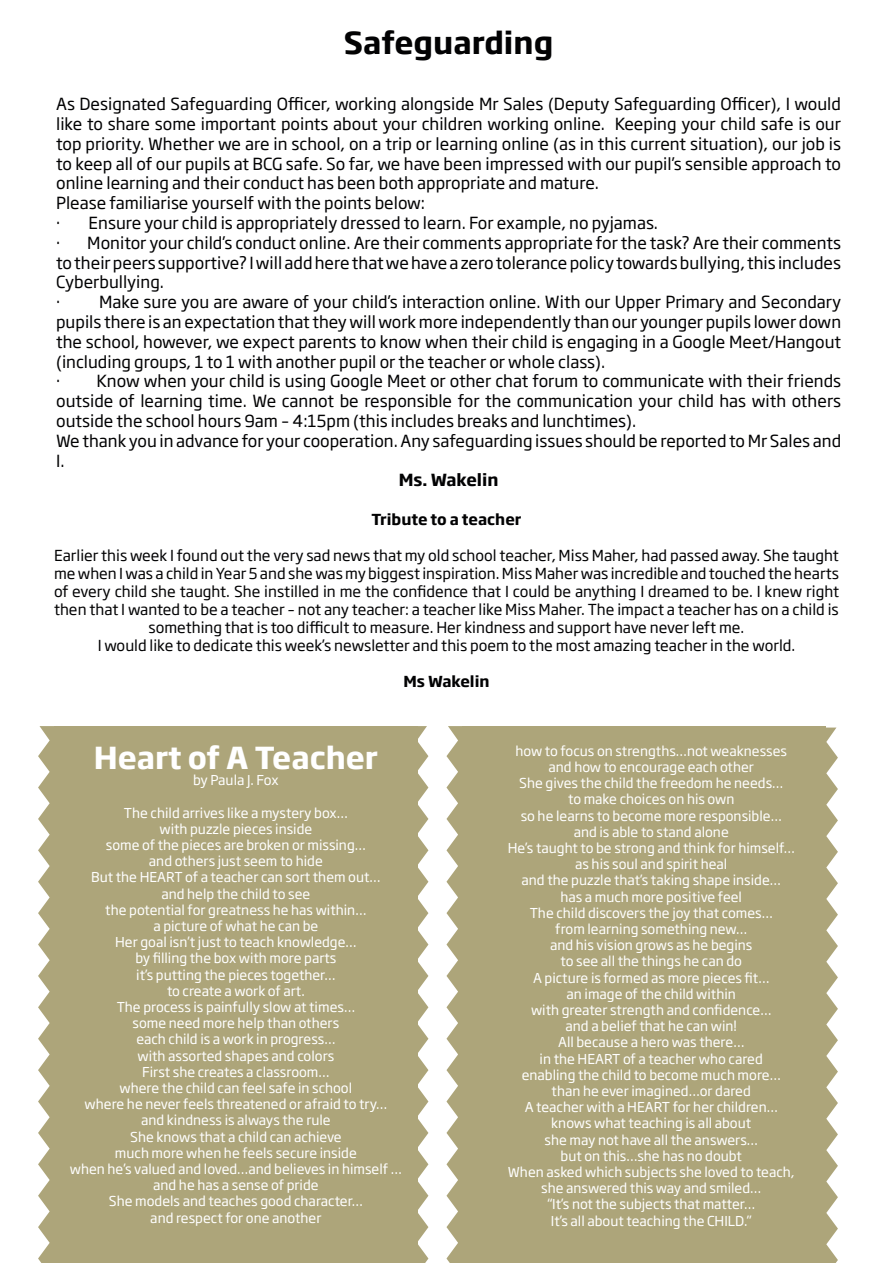
<style>
.page{position:relative;width:893px;height:1263px;background:#fff}
.page>*{position:absolute;margin:0;border:0;box-sizing:border-box;transform-origin:0 0}
.t1{font:700 30px "Soho Gothic Pro";color:#fff}
.t2{font:700 30px "Soho Gothic Pro";color:#020203}
.t3{font:16.5px/19.8px "Soho Gothic Pro";color:#020203}
.t4{font:700 16.5px "Soho Gothic Pro";color:#020203}
.t5{font:15px/18px "Soho Gothic Pro";color:#020203;text-align:center}
.t6{font:700 15px "Soho Gothic Pro";color:#020203}
.t7{font:13.5px/16.2px "Soho Gothic Pro";color:#fff;text-align:center}
.t8{font:13.5px "Soho Gothic Pro";letter-spacing:-.025em;color:#fff}
</style>
<div class="page">
<svg style="left:418px;top:726px;width:10px;height:537px"></svg>
<svg style="left:446px;top:726px;width:16px;height:537px;fill:#ada57a"></svg>
<svg style="left:826px;top:727px;width:12px;height:536px"></svg>
<div style="left:462px;top:726px;width:364px;height:537px;background:#ada57a"></div>
<div style="left:54px;top:726px;width:364px;height:537px;background:#ada57a"></div>
<svg style="left:38px;top:726px;width:16px;height:537px;fill:#ada57a"></svg>
<h1 class="t2" style="left:344px;top:19px;width:211px">Safeguarding</h1>
<p class="t3" style="left:56px;top:93px;width:787px">As Designated Safeguarding Officer, working alongside Mr Sales (Deputy Safeguarding Officer), I would like to share some important points about your children working online. Keeping your child safe is our top priority. Whether we are in school, on a trip or learning online (as in this current situation), our job is to keep all of our pupils at BCG safe. So far, we have been impressed with our pupil’s sensible approach to online learning and their conduct has been both appropriate and mature.<br>Please familiarise yourself with the points below:<br>· Ensure your child is appropriately dressed to learn. For example, no pyjamas.<br>· Monitor your child’s conduct online. Are their comments appropriate for the task? Are their comments to their peers supportive? I will add here that we have a zero tolerance policy towards bullying, this includes Cyberbullying.<br>· Make sure you are aware of your child’s interaction online. With our Upper Primary and Secondary pupils there is an expectation that they will work more independently than our younger pupils lower down the school, however, we expect parents to know when their child is engaging in a Google Meet/Hangout (including groups, 1 to 1 with another pupil or the teacher or whole class).<br>· Know when your child is using Google Meet or other chat forum to communicate with their friends outside of learning time. We cannot be responsible for the communication your child has with others outside the school hours 9am – 4:15pm (this includes breaks and lunchtimes).<br>We thank you in advance for your cooperation. Any safeguarding issues should be reported to Mr Sales and I.</p>
<p class="t4" style="left:399px;top:467px;width:101px">Ms. Wakelin</p>
<p class="t6" style="left:372px;top:508px;width:151px">Tribute to a teacher</p>
<p class="t5" style="left:54px;top:546px;width:786px">Earlier this week I found out the very sad news that my old school teacher, Miss Maher, had passed away. She taught me when I was a child in Year 5 and she was my biggest inspiration. Miss Maher was incredible and touched the hearts of every child she taught. She instilled in me the confidence that I could be anything I dreamed to be. I knew right then that I wanted to be a teacher – not any teacher: a teacher like Miss Maher. The impact a teacher has on a child is something that is too difficult to measure. Her kindness and support have never left me.<br>I would like to dedicate this week’s newsletter and this poem to the most amazing teacher in the world.</p>
<p class="t6" style="left:403px;top:670px;width:88px">Ms Wakelin</p>
<h1 class="t1" style="left:94px;top:734px;width:286px">Heart of A Teacher</h1>
<p class="t8" style="left:193px;top:770px;width:87px">by Paula J. Fox</p>
<p class="t7" style="left:70px;top:804px;width:334px">The child arrives like a mystery box…<br>with puzzle pieces inside<br>some of the pieces are broken or missing…<br>and others just seem to hide<br>But the HEART of a teacher can sort them out…<br>and help the child to see<br>the potential for greatness he has within…<br>a picture of what he can be<br>Her goal isn’t just to teach knowledge…<br>by filling the box with more parts<br>it’s putting the pieces together…<br>to create a work of art.<br>The process is painfully slow at times…<br>some need more help than others<br>each child is a work in progress…<br>with assorted shapes and colors<br>First she creates a classroom…<br>where the child can feel safe in school<br>where he never feels threatened or afraid to try…<br>and kindness is always the rule<br>She knows that a child can achieve<br>much more when he feels secure inside<br>when he’s valued and loved…and believes in himself … and he has a sense of pride<br>She models and teaches good character…<br>and respect for one another</p>
<p class="t7" style="left:508px;top:742px;width:289px">how to focus on strengths…not weaknesses and how to encourage each other<br>She gives the child the freedom he needs…<br>to make choices on his own<br>so he learns to become more responsible… and is able to stand alone<br>He’s taught to be strong and think for himself… as his soul and spirit heal<br>and the puzzle that’s taking shape inside…<br>has a much more positive feel<br>The child discovers the joy that comes…<br>from learning something new…<br>and his vision grows as he begins<br>to see all the things he can do<br>A picture is formed as more pieces fit…<br>an image of the child within<br>with greater strength and confidence…<br>and a belief that he can win!<br>All because a hero was there…<br>in the HEART of a teacher who cared<br>enabling the child to become much more… than he ever imagined…or dared<br>A teacher with a HEART for her children… knows what teaching is all about<br>she may not have all the answers…<br>but on this…she has no doubt<br>When asked which subjects she loved to teach, she answered this way and smiled…<br>“It’s not the subjects that matter…<br>It’s all about teaching the CHILD.”</p>
</div>
